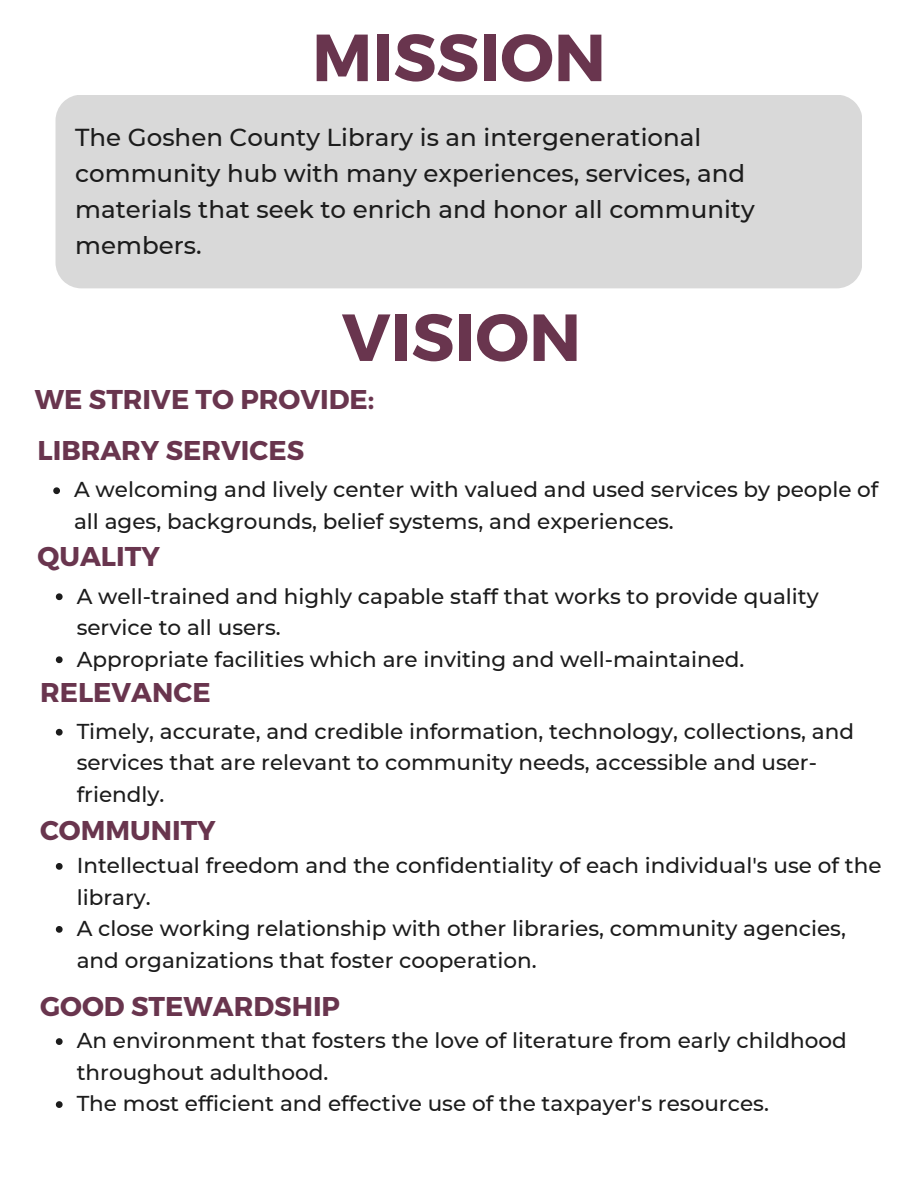
<style>
.page{position:relative;width:918px;height:1188px;background:#fff}
.page>*{position:absolute;margin:0;border:0;box-sizing:border-box;transform-origin:0 0}
.t1{font:700 66.45px "Montserrat";color:#69354e}
.t2{font:700 27.15px "Montserrat";color:#69354e}
.t3{font:500 24.45px/36px "Montserrat";color:#1c1c1c}
.t4{font:500 21.45px/31.5px "Montserrat";color:#1c1c1c}
</style>
<div class="page">
<div style="left:56px;top:95px;width:806px;height:193px;background:#d9d9d9"></div>
<svg style="left:53px;top:487px;width:7px;height:7px"></svg>
<svg style="left:56px;top:593px;width:7px;height:7px"></svg>
<svg style="left:56px;top:656px;width:7px;height:7px"></svg>
<svg style="left:56px;top:729px;width:7px;height:7px"></svg>
<svg style="left:56px;top:863px;width:7px;height:7px"></svg>
<svg style="left:56px;top:926px;width:7px;height:7px"></svg>
<svg style="left:56px;top:1038px;width:7px;height:7px"></svg>
<svg style="left:56px;top:1101px;width:7px;height:7px"></svg>
<h1 class="t1" style="left:312px;top:14px;width:296px">MISSION</h1>
<p class="t3" style="left:75px;top:119px;width:681px">The Goshen County Library is an intergenerational community hub with many experiences, services, and materials that seek to enrich and honor all community members.</p>
<h1 class="t1" style="left:342px;top:294px;width:241px">VISION</h1>
<p class="t2" style="left:35px;top:382px;width:341px">WE STRIVE TO PROVIDE:</p>
<p class="t2" style="left:38px;top:433px;width:268px">LIBRARY SERVICES</p>
<p class="t4" style="left:74px;top:474px;width:806px">A welcoming and lively center with valued and used services by people of all ages, backgrounds, belief systems, and experiences.</p>
<p class="t2" style="left:38px;top:539px;width:124px">QUALITY</p>
<p class="t4" style="left:77px;top:580px;width:744px">A well-trained and highly capable staff that works to provide quality service to all users.<br>Appropriate facilities which are inviting and well-maintained.</p>
<p class="t2" style="left:40px;top:674px;width:172px">RELEVANCE</p>
<p class="t4" style="left:77px;top:716px;width:779px">Timely, accurate, and credible information, technology, collections, and services that are relevant to community needs, accessible and user&shy;friendly.</p>
<p class="t2" style="left:40px;top:813px;width:177px">COMMUNITY</p>
<p class="t4" style="left:77px;top:850px;width:806px">Intellectual freedom and the confidentiality of each individual's use of the library.<br>A close working relationship with other libraries, community agencies, and organizations that foster cooperation.</p>
<p class="t2" style="left:40px;top:988px;width:301px">GOOD STEWARDSHIP</p>
<p class="t4" style="left:77px;top:1025px;width:772px">An environment that fosters the love of literature from early childhood throughout adulthood.<br>The most efficient and effective use of the taxpayer's resources.</p>
</div>
